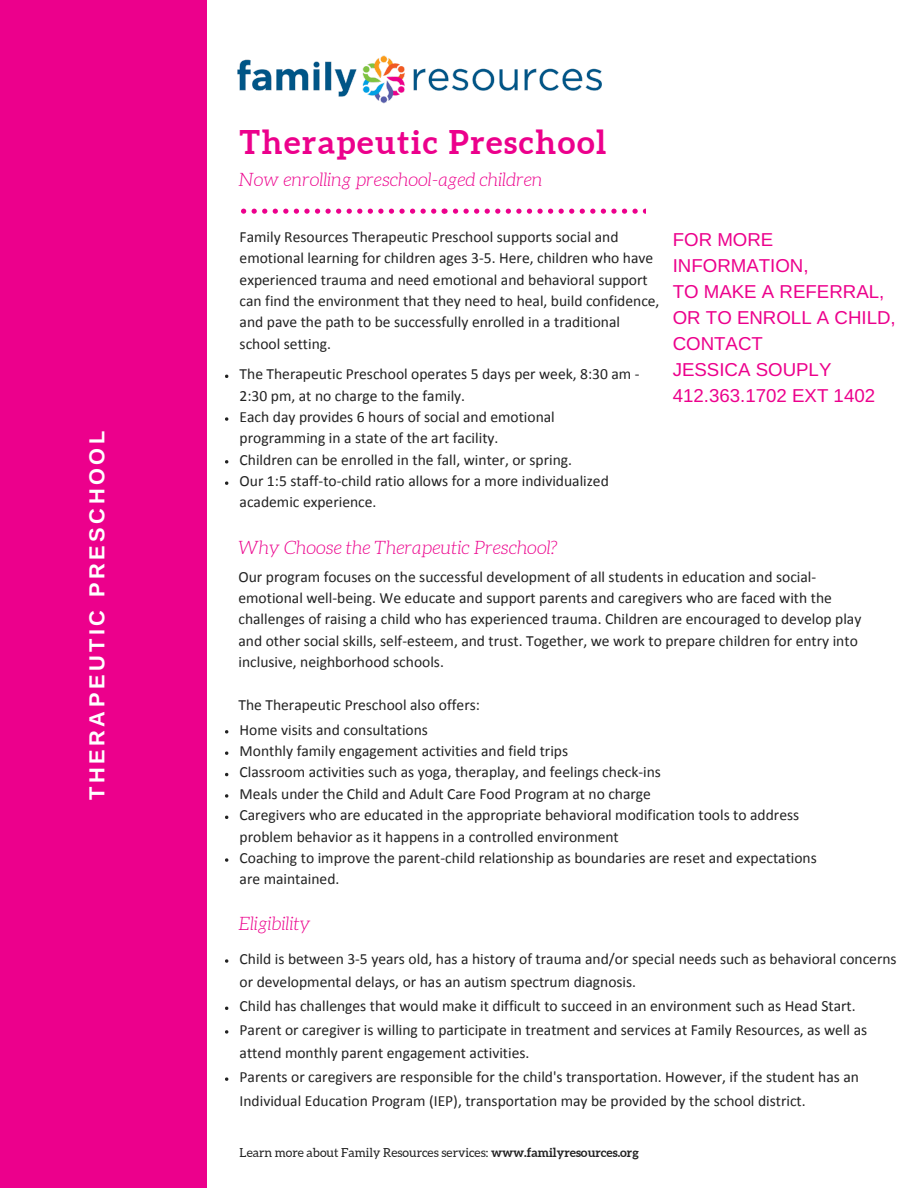
<style>
.page{position:relative;width:918px;height:1188px;background:#fff}
.page>*{position:absolute;margin:0;border:0;box-sizing:border-box;transform-origin:0 0}
.t1{font:700 32.7px "Aleo";letter-spacing:.05em;color:#ec008c}
.t2{font:700 21.75px "Arimo";letter-spacing:.16em;color:#fff}
.t3{font:18.75px/25.8px "Arimo";color:#ec008c}
.t4{font:italic 300 18.75px "Aleo";color:#ec008c}
.t5{font:15.6px/21.3px "Calibri";color:#222}
.t6{font:12.45px "Aleo";color:#222}
.s1{font-weight:700}
</style>
<div class="page">
<div style="left:0;top:0;width:207px;height:1188px;background:#ec008c"></div>
<img style="left:237px;top:55px;width:389px;height:158px">
<svg style="left:241px;top:209px;width:5px;height:5px"></svg>
<svg style="left:252px;top:209px;width:15px;height:5px"></svg>
<svg style="left:273px;top:209px;width:15px;height:5px"></svg>
<svg style="left:294px;top:209px;width:47px;height:5px"></svg>
<svg style="left:421px;top:209px;width:15px;height:5px"></svg>
<svg style="left:347px;top:209px;width:15px;height:5px"></svg>
<svg style="left:368px;top:209px;width:47px;height:5px"></svg>
<svg style="left:485px;top:209px;width:15px;height:5px"></svg>
<svg style="left:442px;top:209px;width:37px;height:5px"></svg>
<svg style="left:559px;top:209px;width:15px;height:5px"></svg>
<svg style="left:506px;top:209px;width:47px;height:5px"></svg>
<svg style="left:580px;top:209px;width:15px;height:5px"></svg>
<svg style="left:601px;top:209px;width:45px;height:5px"></svg>
<svg style="left:225px;top:959px;width:3px;height:4px"></svg>
<svg style="left:225px;top:1030px;width:3px;height:4px"></svg>
<svg style="left:225px;top:1077px;width:3px;height:4px"></svg>
<svg style="left:225px;top:417px;width:3px;height:4px"></svg>
<svg style="left:225px;top:460px;width:3px;height:4px"></svg>
<svg style="left:225px;top:730px;width:3px;height:4px"></svg>
<svg style="left:225px;top:794px;width:3px;height:4px"></svg>
<svg style="left:225px;top:858px;width:3px;height:4px"></svg>
<h2 class="t2" style="left:85px;top:800px;width:370px;rotate:-90deg">THERAPEUTIC PRESCHOOL</h2>
<h1 class="t1" style="left:240px;top:123px;width:368px">Therapeutic Preschool</h1>
<p class="t4" style="left:238px;top:169px;width:305px">Now enrolling preschool-aged children</p>
<p class="t5" style="left:240px;top:227px;width:421px">Family Resources Therapeutic Preschool supports social and emotional learning for children ages 3-5. Here, children who have experienced trauma and need emotional and behavioral support can find the environment that they need to heal, build confidence, and pave the path to be successfully enrolled in a traditional school setting.</p>
<p class="t5" style="left:240px;top:365px;width:402px">The Therapeutic Preschool operates 5 days per week, 8:30 am - 2:30 pm, at no charge to the family.<br>Each day provides 6 hours of social and emotional programming in a state of the art facility.<br>Children can be enrolled in the fall, winter, or spring.<br>Our 1:5 staff-to-child ratio allows for a more individualized academic experience.</p>
<p class="t4" style="left:238px;top:537px;width:321px">Why Choose the Therapeutic Preschool?</p>
<p class="t3" style="left:673px;top:227px;width:225px">FOR MORE<br>INFORMATION,<br>TO MAKE A REFERRAL,<br>OR TO ENROLL A CHILD,<br>CONTACT<br>JESSICA SOUPLY<br>412.363.1702 EXT 1402</p>
<p class="t5" style="left:238px;top:567px;width:624px">Our program focuses on the successful development of all students in education and social&shy;emotional well-being. We educate and support parents and caregivers who are faced with the challenges of raising a child who has experienced trauma. Children are encouraged to develop play and other social skills, self-esteem, and trust. Together, we work to prepare children for entry into inclusive, neighborhood schools.</p>
<p class="t5" style="left:238px;top:695px;width:243px">The Therapeutic Preschool also offers:</p>
<p class="t5" style="left:240px;top:720px;width:579px">Home visits and consultations<br>Monthly family engagement activities and field trips<br>Classroom activities such as yoga, theraplay, and feelings check-ins<br>Meals under the Child and Adult Care Food Program at no charge<br>Caregivers who are educated in the appropriate behavioral modification tools to address problem behavior as it happens in a controlled environment<br>Coaching to improve the parent-child relationship as boundaries are reset and expectations are maintained.</p>
<p class="t4" style="left:238px;top:914px;width:73px">Eligibility</p>
<p class="t5" style="left:240px;top:948px;width:659px;line-height:23.7px">Child is between 3-5 years old, has a history of trauma and/or special needs such as behavioral concerns or developmental delays, or has an autism spectrum diagnosis.<br>Child has challenges that would make it difficult to succeed in an environment such as Head Start.<br>Parent or caregiver is willing to participate in treatment and services at Family Resources, as well as attend monthly parent engagement activities.<br>Parents or caregivers are responsible for the child's transportation. However, if the student has an Individual Education Program (IEP), transportation may be provided by the school district.</p>
<p class="t6" style="left:240px;top:1145px;width:401px">Learn more about Family Resources services: <span class="s1">www.familyresources.org</span></p>
</div>
